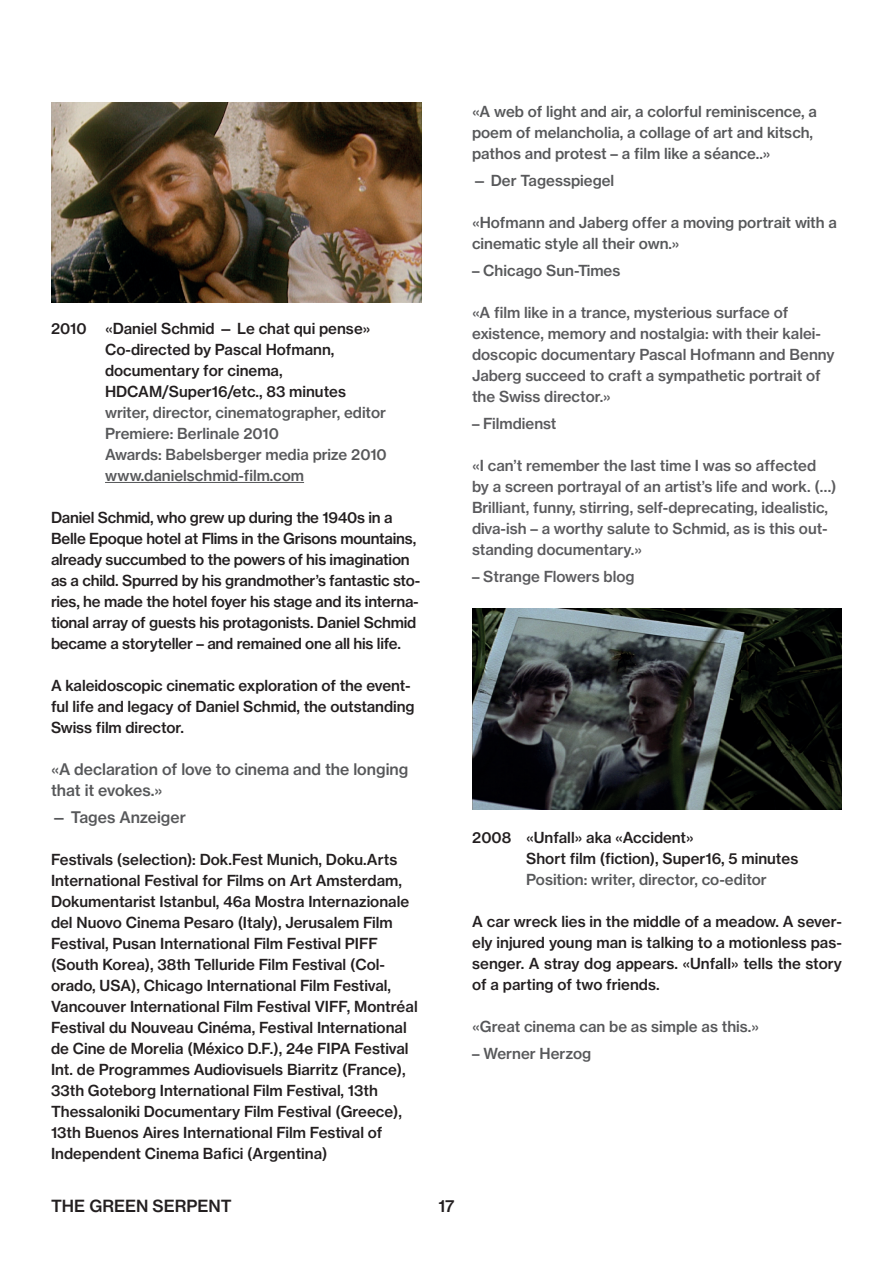
<style>
.page{position:relative;width:893px;height:1263px;background:#fff}
.page>*{position:absolute;margin:0;border:0;box-sizing:border-box;transform-origin:0 0}
.t1{font:500 16.5px "Neue Haas Grotesk Text";color:#231f20}
.t2{font:500 15.75px/21px "Neue Haas Grotesk Text";color:#57585a}
.t3{font:500 15px/21px "Neue Haas Grotesk Text";color:#231f20}
.t4{font:500 15px/21px "Neue Haas Grotesk Text";color:#57585a}
.t5{font:500 15px/21px "Neue Haas Grotesk Text";color:#5a5a5d}
</style>
<div class="page">
<img style="left:472px;top:608px;width:370px;height:201px">
<hr style="left:105px;top:482px;width:199px;height:1px;background:#57585a">
<img style="left:51px;top:102px;width:370px;height:201px">
<p class="t3" style="left:105px;top:318px;width:267px;text-indent:-54px">2010 «Daniel Schmid — Le chat qui pense»<br>Co-directed by Pascal Hofmann, documentary for cinema,<br>HDCAM/Super16/etc., 83 minutes</p>
<p class="t4" style="left:105px;top:402px;width:283px">writer, director, cinematographer, editor Premiere: Berlinale 2010<br>Awards: Babelsberger media prize 2010 www.danielschmid-film.com</p>
<p class="t3" style="left:51px;top:507px;width:371px">Daniel Schmid, who grew up during the 1940s in a Belle Epoque hotel at Flims in the Grisons mountains, already succumbed to the powers of his imagination as a child. Spurred by his grandmother’s fantastic sto&shy;ries, he made the hotel foyer his stage and its interna&shy;tional array of guests his protagonists. Daniel Schmid became a storyteller – and remained one all his life.</p>
<p class="t3" style="left:51px;top:675px;width:365px">A kaleidoscopic cinematic exploration of the event&shy;ful life and legacy of Daniel Schmid, the outstanding<br>Swiss film director.</p>
<p class="t2" style="left:51px;top:759px;width:359px">«A declaration of love to cinema and the longing that it evokes.»</p>
<p class="t2" style="left:51px;top:807px;width:136px">— Tages Anzeiger</p>
<p class="t3" style="left:51px;top:849px;width:368px">Festivals (selection): Dok.Fest Munich, Doku.Arts International Festival for Films on Art Amsterdam, Dokumentarist Istanbul, 46a Mostra Internazionale del Nuovo Cinema Pesaro (Italy), Jerusalem Film Festival, Pusan International Film Festival PIFF (South Korea), 38th Telluride Film Festival (Col&shy;orado, USA), Chicago International Film Festival, Vancouver International Film Festival VIFF, Montréal Festival du Nouveau Cinéma, Festival International de Cine de Morelia (México D.F.), 24e FIPA Festival Int. de Programmes Audiovisuels Biarritz (France), 33th Goteborg International Film Festival, 13th Thessaloniki Documentary Film Festival (Greece), 13th Buenos Aires International Film Festival of Independent Cinema Bafici (Argentina)</p>
<p class="t1" style="left:51px;top:1196px;width:182px">THE GREEN SERPENT</p>
<p class="t1" style="left:438px;top:1196px;width:18px">17</p>
<p class="t4" style="left:472px;top:101px;width:346px">«A web of light and air, a colorful reminiscence, a poem of melancholia, a collage of art and kitsch, pathos and protest – a film like a séance..»</p>
<p class="t4" style="left:472px;top:170px;width:144px">— Der Tagesspiegel</p>
<p class="t4" style="left:472px;top:212px;width:366px">«Hofmann and Jaberg offer a moving portrait with a cinematic style all their own.»</p>
<p class="t4" style="left:472px;top:260px;width:150px">– Chicago Sun-Times</p>
<p class="t5" style="left:472px;top:302px;width:364px">«A film like in a trance, mysterious surface of existence, memory and nostalgia: with their kalei&shy;doscopic documentary Pascal Hofmann and Benny Jaberg succeed to craft a sympathetic portrait of the Swiss director.»</p>
<p class="t5" style="left:472px;top:413px;width:86px">– Filmdienst</p>
<p class="t5" style="left:472px;top:455px;width:366px">«I can’t remember the last time I was so affected by a screen portrayal of an artist’s life and work. (…)<br>Brilliant, funny, stirring, self-deprecating, idealistic, diva-ish – a worthy salute to Schmid, as is this out&shy;standing documentary.»</p>
<p class="t5" style="left:472px;top:566px;width:164px">– Strange Flowers blog</p>
<p class="t3" style="left:526px;top:827px;width:274px;text-indent:-54px">2008 «Unfall» aka «Accident»<br>Short film (fiction), Super16, 5 minutes</p>
<p class="t4" style="left:526px;top:869px;width:242px">Position: writer, director, co-editor</p>
<p class="t3" style="left:472px;top:911px;width:371px;text-align:justify">A car wreck lies in the middle of a meadow. A sever&shy;ely injured young man is talking to a motionless pas&shy;senger. A stray dog appears. «Unfall» tells the story of a parting of two friends.</p>
<p class="t4" style="left:472px;top:1016px;width:288px">«Great cinema can be as simple as this.»</p>
<p class="t4" style="left:472px;top:1043px;width:121px">– Werner Herzog</p>
</div>
